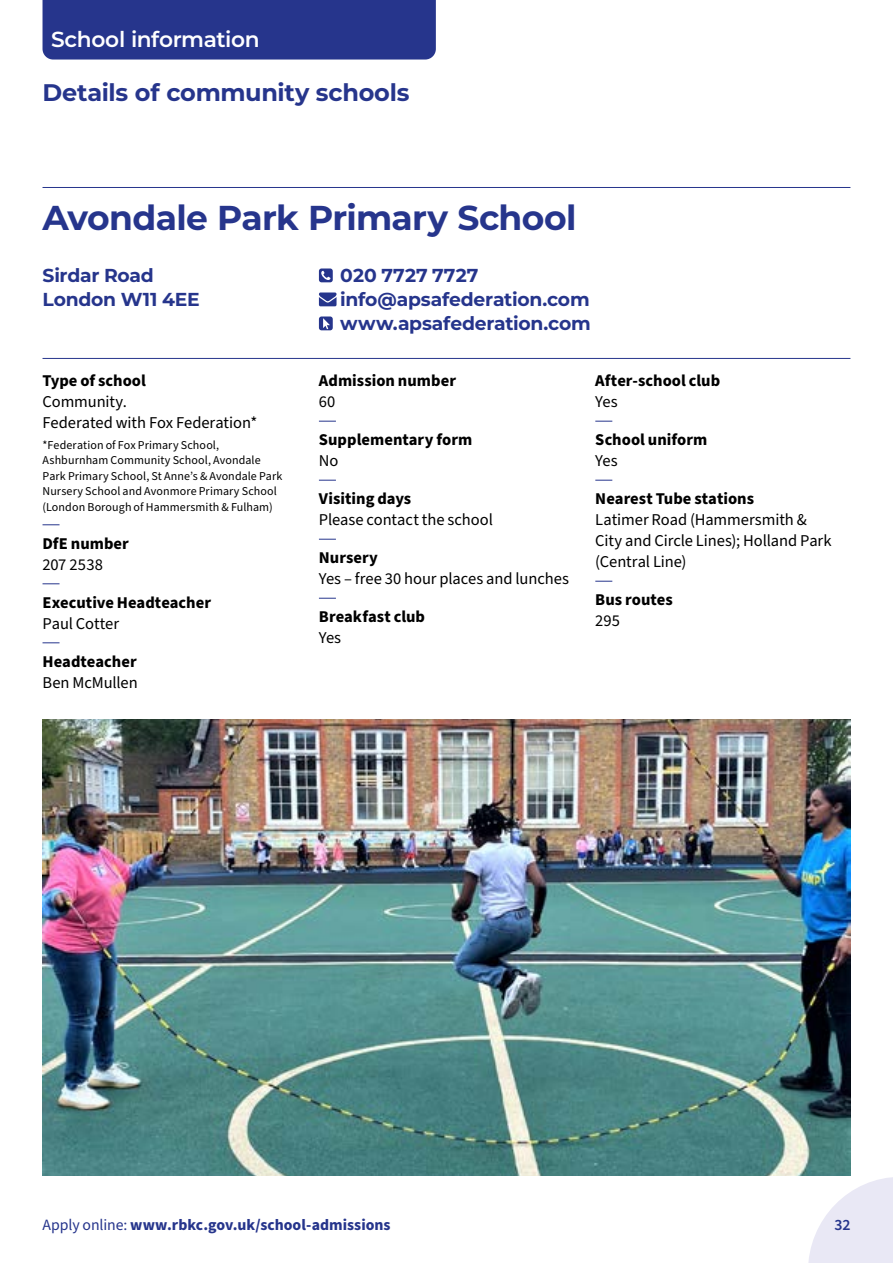
<style>
.page{position:relative;width:893px;height:1263px;background:#fff}
.page>*{position:absolute;margin:0;border:0;box-sizing:border-box;transform-origin:0 0}
.h4_School_name{font:700 34.5px "Montserrat";letter-spacing:-.02em;color:#26358c}
.t1{font:700 24px "Montserrat";letter-spacing:-.01em;color:#26358c}
.t2{font:600 21.75px "Montserrat";letter-spacing:-.015em;color:#fff}
.p_School_stats_address_etc{font:700 18.75px "Montserrat";letter-spacing:-.01em;color:#26358c}
.p_School_stats_text{font:16.5px/21px "Source Sans Pro";letter-spacing:-.005em;color:#000}
.h5_School_stats_text_headers{font:700 16.5px "Source Sans Pro";color:#000}
.h5_School_stats_headers_no_keyline{font:700 16.5px "Source Sans Pro";color:#000}
.t3{font:700 15.75px "Source Sans Pro";color:#26358c}
.t4{font:600 15.75px "Source Sans Pro";color:#26358c}
.p_Footnote_para_2{font:12px/15.3px "Source Sans Pro";letter-spacing:.01em;color:#000}
.s1{font-weight:400}
</style>
<div class="page">
<svg style="left:808px;top:1177px;width:85px;height:86px"></svg>
<div style="left:43px;top:0;width:393px;height:60px;background:#26358c"></div>
<hr style="left:43px;top:187px;width:807px;height:1px;background:#26358c">
<hr style="left:43px;top:358px;width:807px;height:1px;background:#26358c">
<svg style="left:319px;top:268px;width:14px;height:14px"></svg>
<svg style="left:319px;top:292px;width:18px;height:14px"></svg>
<svg style="left:319px;top:316px;width:14px;height:14px"></svg>
<svg style="left:43px;top:524px;width:17px;height:1px"></svg>
<svg style="left:43px;top:583px;width:17px;height:1px"></svg>
<svg style="left:43px;top:642px;width:17px;height:1px"></svg>
<svg style="left:319px;top:421px;width:17px;height:1px"></svg>
<svg style="left:319px;top:480px;width:17px;height:1px"></svg>
<svg style="left:319px;top:539px;width:17px;height:1px"></svg>
<svg style="left:319px;top:598px;width:17px;height:1px"></svg>
<svg style="left:595px;top:421px;width:17px;height:1px"></svg>
<svg style="left:595px;top:480px;width:17px;height:1px"></svg>
<svg style="left:595px;top:581px;width:17px;height:1px"></svg>
<img style="left:43px;top:719px;width:807px;height:457px">
<h3 class="t2" style="left:51px;top:23px;width:210px">School information</h3>
<h2 class="t1" style="left:43px;top:75px;width:369px">Details of community schools</h2>
<h4 class="h4_School_name" style="left:43px;top:193px;width:535px">Avondale Park Primary School</h4>
<p class="p_School_stats_address_etc" style="left:43px;top:261px;width:113px">Sirdar Road</p>
<p class="p_School_stats_address_etc" style="left:43px;top:285px;width:159px">London W11 4E E</p>
<p class="p_School_stats_address_etc" style="left:340px;top:261px;width:140px">0 2 0 7 7 2 7 7 7 2 7</p>
<p class="p_School_stats_address_etc" style="left:340px;top:285px;width:251px">info@apsafederation.com</p>
<p class="p_School_stats_address_etc" style="left:340px;top:309px;width:252px">www.apsafederation.com</p>
<h5 class="h5_School_stats_headers_no_keyline" style="left:43px;top:369px;width:105px">Type of school</h5>
<p class="p_School_stats_text" style="left:43px;top:391px;width:86px">Community.</p>
<p class="p_School_stats_text" style="left:43px;top:412px;width:216px">Federated with Fox Federation*</p>
<p class="p_Footnote_para_2" style="left:43px;top:438px;width:241px">*Federation of Fox Primary School, Ashburnham Community School, Avondale Park Primary School, St Anne’s &amp; Avondale Park Nursery School and Avonmore Primary School (London Borough of Hammersmith &amp; Fulham)</p>
<h5 class="h5_School_stats_text_headers" style="left:43px;top:532px;width:88px">D f E number</h5>
<p class="p_School_stats_text" style="left:43px;top:554px;width:62px">2 0 7 2 5 3 8</p>
<h5 class="h5_School_stats_text_headers" style="left:43px;top:591px;width:170px">Executive Headteacher</h5>
<p class="p_School_stats_text" style="left:43px;top:613px;width:78px">Paul Cotter</p>
<h5 class="h5_School_stats_text_headers" style="left:43px;top:650px;width:96px">Headteacher</h5>
<p class="p_School_stats_text" style="left:43px;top:672px;width:97px">Ben McMullen</p>
<h5 class="h5_School_stats_headers_no_keyline" style="left:319px;top:369px;width:139px">Admission number</h5>
<p class="p_School_stats_text" style="left:319px;top:391px;width:18px">60</p>
<h5 class="h5_School_stats_text_headers" style="left:319px;top:428px;width:155px">Supplementary form</h5>
<p class="p_School_stats_text" style="left:319px;top:450px;width:21px">No</p>
<h5 class="h5_School_stats_text_headers" style="left:319px;top:487px;width:94px">Visiting days</h5>
<p class="p_School_stats_text" style="left:319px;top:509px;width:175px">Please contact the school</p>
<h5 class="h5_School_stats_text_headers" style="left:319px;top:546px;width:61px">Nursery</h5>
<p class="p_School_stats_text" style="left:319px;top:568px;width:252px">Yes – free 30 hour places and lunches</p>
<h5 class="h5_School_stats_text_headers" style="left:319px;top:605px;width:108px">Breakfast club</h5>
<p class="p_School_stats_text" style="left:319px;top:627px;width:24px">Yes</p>
<h5 class="h5_School_stats_headers_no_keyline" style="left:595px;top:369px;width:126px">After-school club</h5>
<p class="p_School_stats_text" style="left:595px;top:391px;width:24px">Yes</p>
<h5 class="h5_School_stats_text_headers" style="left:595px;top:428px;width:114px">School uniform</h5>
<p class="p_School_stats_text" style="left:595px;top:450px;width:24px">Yes</p>
<h5 class="h5_School_stats_text_headers" style="left:595px;top:487px;width:160px">Nearest Tube stations</h5>
<p class="p_School_stats_text" style="left:595px;top:509px;width:238px">Latimer Road (Hammersmith &amp;<br>City and Circle Lines); Holland Park (Central Line)</p>
<h5 class="h5_School_stats_text_headers" style="left:595px;top:588px;width:79px">Bus routes</h5>
<p class="p_School_stats_text" style="left:595px;top:610px;width:26px">295</p>
<p class="t3" style="left:43px;top:1214px;width:350px"><span class="s1">Apply online:</span> www.rbkc.gov.uk/school-admissions</p>
<p class="t4" style="left:834px;top:1214px;width:18px">32</p>
</div>
